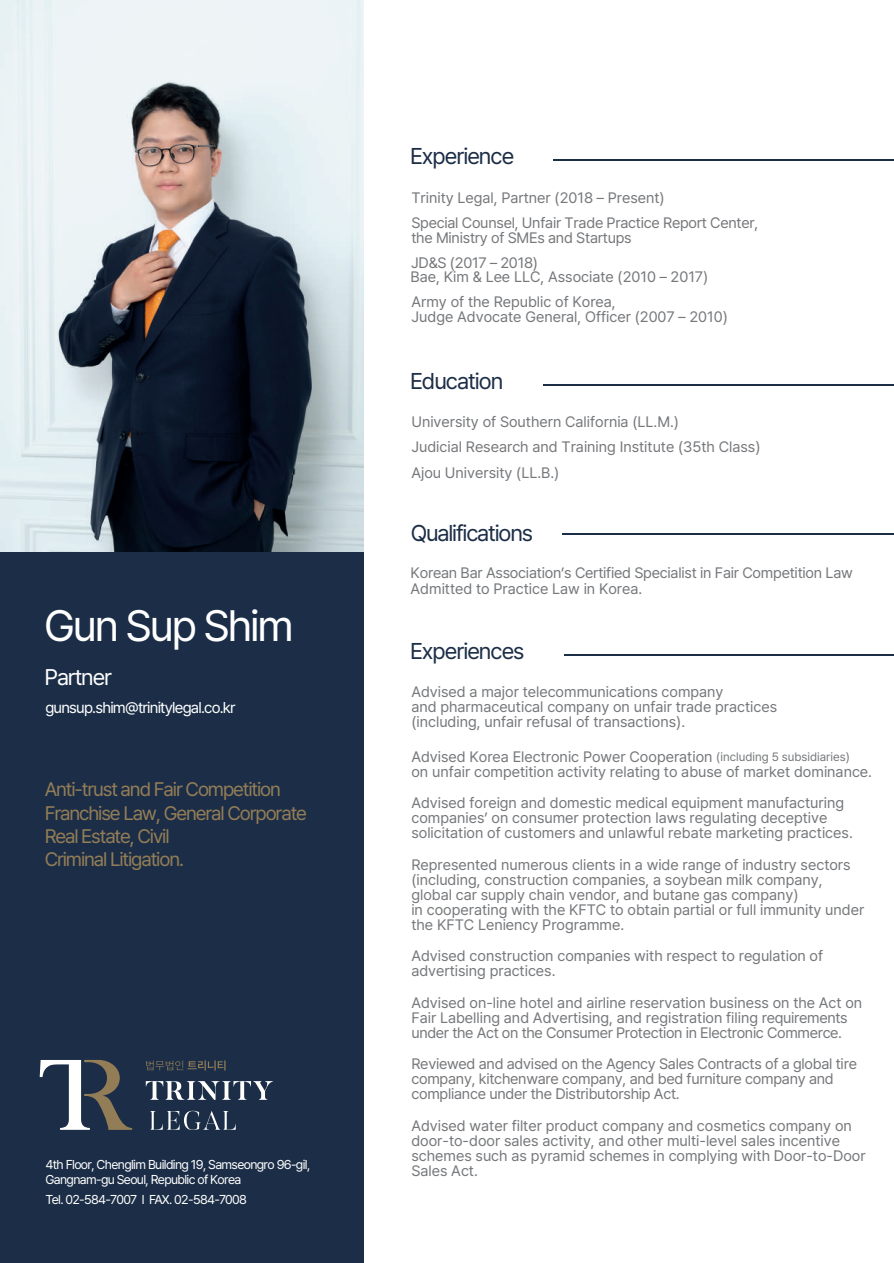
<style>
.page{position:relative;width:894px;height:1263px;background:#fff}
.page>*{position:absolute;margin:0;border:0;box-sizing:border-box;transform-origin:0 0}
.t1{font:43.5px "Pretendard Variable";letter-spacing:-.05em;color:#fff}
.t2{font:22.65px "Pretendard Variable";letter-spacing:-.04em;color:#1c2e47}
.t3{font:22.5px "Pretendard Variable";letter-spacing:-.05em;color:#fff}
.t4{font:19.5px/23.2px "Pretendard Variable";letter-spacing:-.055em;color:#937d57}
.t5{font:15.6px "Pretendard Variable";letter-spacing:-.05em;color:#fff}
.t6{font:15px/15px "Pretendard Variable";color:#76787b}
.t7{font:12.75px/15.3px "Pretendard Variable";letter-spacing:-.05em;color:#fff}
.s1{font-size:12px}
</style>
<div class="page">
<div style="left:0;top:0;width:363px;height:1263px;background:#1c2e47"></div>
<img style="left:0;top:0;width:363px;height:552px">
<hr style="left:543px;top:384px;width:350px;height:1px;background:#1c2e47">
<svg style="left:146px;top:1081px;width:127px;height:18px"></svg>
<svg style="left:150px;top:1110px;width:86px;height:20px"></svg>
<svg style="left:40px;top:1060px;width:92px;height:69px"></svg>
<svg style="left:146px;top:1060px;width:79px;height:10px"></svg>
<hr style="left:564px;top:654px;width:329px;height:1px;background:#1c2e47">
<hr style="left:562px;top:533px;width:331px;height:1px;background:#1c2e47">
<hr style="left:553px;top:159px;width:340px;height:2px;background:#1c2e47">
<h1 class="t1" style="left:44px;top:594px;width:251px">Gun Sup Shim</h1>
<h3 class="t3" style="left:45px;top:661px;width:69px">Partner</h3>
<p class="t5" style="left:45px;top:696px;width:192px">gunsup.shim@trinitylegal.co.kr</p>
<h3 class="t4" style="left:45px;top:777px;width:264px">Anti-trust and Fair Competition<br>Franchise Law, General Corporate<br>Real Estate, Civil<br>Criminal Litigation.</h3>
<p class="t7" style="left:46px;top:1156px;width:266px">4th Floor, Chenglim Building 19, Samseongro 96-gil,<br>Gangnam-gu Seoul, Republic of Korea</p>
<p class="t7" style="left:46px;top:1191px;width:203px">Tel. 02-584-7007 l FAX. 02-584-7008</p>
<h2 class="t2" style="left:410px;top:140px;width:106px">Experience</h2>
<p class="t6" style="left:411px;top:189px;width:255px">Trinity Legal, Partner (2018 – Present)</p>
<p class="t6" style="left:411px;top:214px;width:348px">Special Counsel, Unfair Trade Practice Report Center, the Ministry of SMEs and Startups</p>
<p class="t6" style="left:410px;top:255px;width:299px;line-height:13.5px">JD&amp;S (2017 – 2018)<br>Bae, Kim &amp; Lee LLC, Associate (2010 – 2017)</p>
<p class="t6" style="left:411px;top:293px;width:318px">Army of the Republic of Korea,<br>Judge Advocate General, Officer (2007 – 2010)</p>
<h2 class="t2" style="left:410px;top:365px;width:95px">Education</h2>
<p class="t6" style="left:411px;top:408px;width:350px;line-height:25.3px">University of Southern California (LL.M.)<br>Judicial Research and Training Institute (35th Class)<br>Ajou University (LL.B.)</p>
<h2 class="t2" style="left:410px;top:517px;width:124px">Qualifications</h2>
<p class="t6" style="left:410px;top:564px;width:443px;line-height:15.9px">Korean Bar Association’s Certified Specialist in Fair Competition Law<br>Admitted to Practice Law in Korea.</p>
<h2 class="t2" style="left:410px;top:635px;width:116px">Experiences</h2>
<p class="t6" style="left:411px;top:684px;width:367px">Advised a major telecommunications company<br>and pharmaceutical company on unfair trade practices (including, unfair refusal of transactions).</p>
<p class="t6" style="left:411px;top:748px;width:462px">Advised Korea Electronic Power Cooperation <span class="s1">(including 5 subsidiaries)<br></span>on unfair competition activity relating to abuse of market dominance.</p>
<p class="t6" style="left:411px;top:794px;width:443px">Advised foreign and domestic medical equipment manufacturing companies’ on consumer protection laws regulating deceptive solicitation of customers and unlawful rebate marketing practices.</p>
<p class="t6" style="left:411px;top:856px;width:454px">Represented numerous clients in a wide range of industry sectors (including, construction companies, a soybean milk company, global car supply chain vendor, and butane gas company)<br>in cooperating with the KFTC to obtain partial or full immunity under the KFTC Leniency Programme.</p>
<p class="t6" style="left:411px;top:948px;width:413px">Advised construction companies with respect to regulation of advertising practices.</p>
<p class="t6" style="left:411px;top:994px;width:452px">Advised on-line hotel and airline reservation business on the Act on<br>Fair Labelling and Advertising, and registration filing requirements under the Act on the Consumer Protection in Electronic Commerce.</p>
<p class="t6" style="left:411px;top:1056px;width:447px">Reviewed and advised on the Agency Sales Contracts of a global tire company, kitchenware company, and bed furniture company and compliance under the Distributorship Act.</p>
<p class="t6" style="left:411px;top:1117px;width:455px">Advised water filter product company and cosmetics company on door-to-door sales activity, and other multi-level sales incentive schemes such as pyramid schemes in complying with Door-to-Door Sales Act.</p>
</div>
